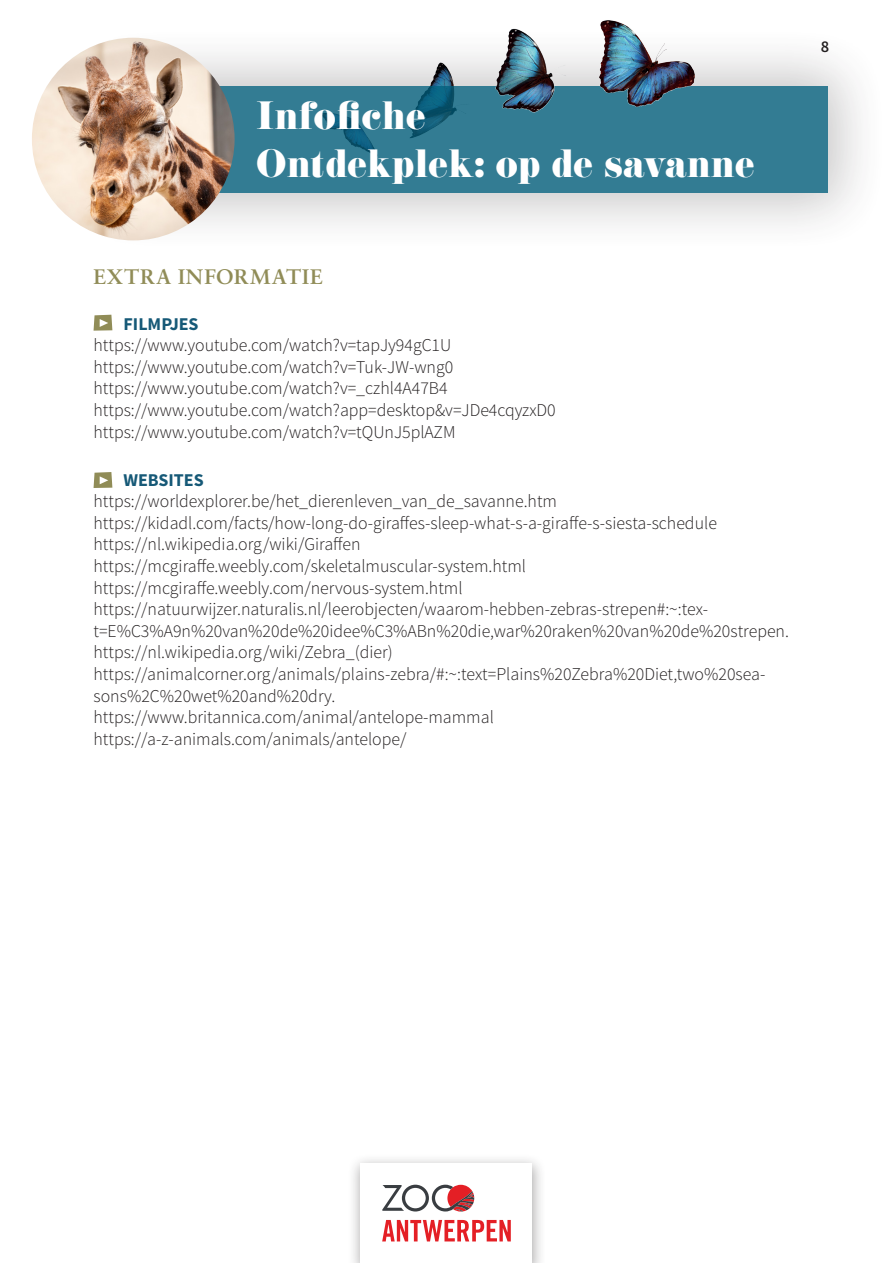
<style>
.page{position:relative;width:893px;height:1263px;background:#fff}
.page>*{position:absolute;margin:0;border:0;box-sizing:border-box;transform-origin:0 0}
.t1{font:34.5px/48px "Eloquent JF Regular Pro";letter-spacing:.02em;color:#fff}
.t2{font:700 21px "Sabon LT";letter-spacing:.04em;color:#908c57}
.t3{font:300 18px/21.6px "Source Sans Pro";color:#231f20}
.t4{font:700 18px "Source Sans Pro";color:#165977}
.t5{font:600 16.5px "Source Sans Pro";color:#231f20}
</style>
<div class="page">
<div style="left:347px;top:1154px;width:199px;height:109px;background:#231f20;opacity:.37"></div>
<div style="left:361px;top:1163px;width:171px;height:100px;background:#fff"></div>
<svg style="left:382px;top:1220px;width:129px;height:21px"></svg>
<svg style="left:382px;top:1185px;width:92px;height:26px"></svg>
<div style="left:61px;top:23px;width:830px;height:232px;background:#231f20;opacity:.32"></div>
<svg style="left:220px;top:86px;width:608px;height:106px;background:#307990"></svg>
<img style="left:455px;top:20px;width:282px;height:181px">
<img style="left:32px;top:38px;width:203px;height:202px;border-radius:101px">
<svg style="left:94px;top:315px;width:18px;height:16px"></svg>
<svg style="left:94px;top:472px;width:18px;height:16px"></svg>
<h1 class="t1" style="left:257px;top:94px;width:499px">Infofiche<br>Ontdekplek: op de savanne</h1>
<p class="t5" style="left:821px;top:37px;width:10px">8</p>
<p class="t2" style="left:94px;top:264px;width:231px">EXTRA INFORMATIE</p>
<p class="t4" style="left:124px;top:312px;width:77px">FILMPJES</p>
<p class="t3" style="left:94px;top:334px;width:359px">https://www.youtube.com/watch?v=tapJy94gC1U</p>
<p class="t3" style="left:94px;top:356px;width:361px">https://www.youtube.com/watch?v=Tuk-JW-wng0</p>
<p class="t3" style="left:94px;top:378px;width:356px">https://www.youtube.com/watch?v=_czhl4A47B4</p>
<p class="t3" style="left:94px;top:399px;width:464px">https://www.youtube.com/watch?app=desktop&amp;v=JDe4cqyzxD0</p>
<p class="t3" style="left:94px;top:421px;width:363px">https://www.youtube.com/watch?v=tQUnJ5plAZM</p>
<p class="t4" style="left:124px;top:468px;width:82px">WEBSITES</p>
<p class="t3" style="left:94px;top:490px;width:465px">https://worldexplorer.be/het_dierenleven_van_de_savanne.htm</p>
<p class="t3" style="left:94px;top:512px;width:625px">https://kidadl.com/facts/how-long-do-giraffes-sleep-what-s-a-giraffe-s-siesta-schedule</p>
<p class="t3" style="left:94px;top:534px;width:268px">https://nl.wikipedia.org/wiki/Giraffen</p>
<p class="t3" style="left:94px;top:555px;width:434px">https://mcgiraffe.weebly.com/skeletalmuscular-system.html</p>
<p class="t3" style="left:94px;top:577px;width:371px">https://mcgiraffe.weebly.com/nervous-system.html</p>
<p class="t3" style="left:94px;top:598px;width:697px">https://natuurwijzer.naturalis.nl/leerobjecten/waarom-hebben-zebras-strepen#:~:tex&shy;t=E%C3%A9n%20van%20de%20idee%C3%ABn%20die,war%20raken%20van%20de%20strepen.</p>
<p class="t3" style="left:94px;top:642px;width:301px">https://nl.wikipedia.org/wiki/Zebra_(dier)</p>
<p class="t3" style="left:94px;top:663px;width:673px">https://animalcorner.org/animals/plains-zebra/#:~:text=Plains%20Zebra%20Diet,two%20sea&shy;sons%2C%20wet%20and%20dry.</p>
<p class="t3" style="left:94px;top:706px;width:402px">https://www.britannica.com/animal/antelope-mammal</p>
<p class="t3" style="left:94px;top:728px;width:314px">https://a-z-animals.com/animals/antelope/</p>
</div>
